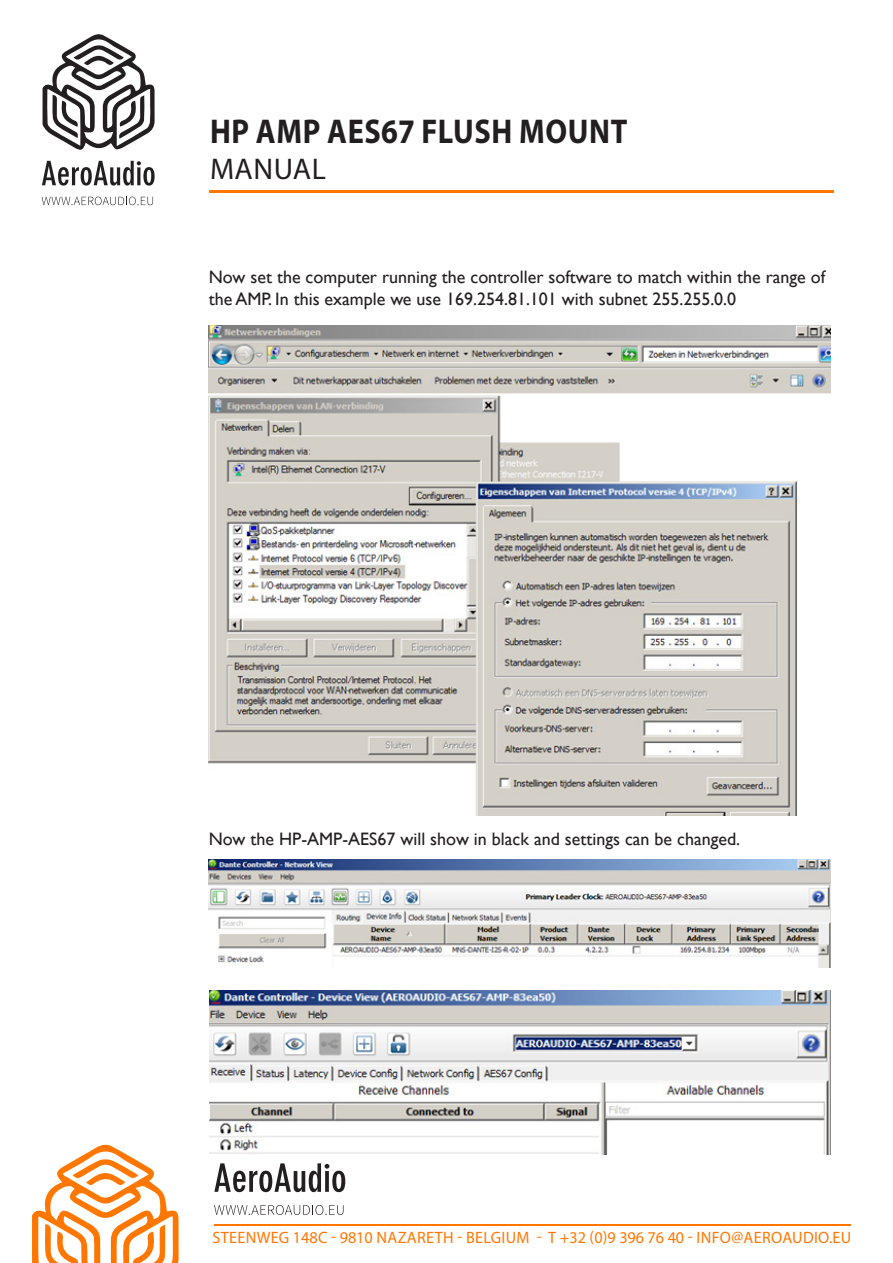
<style>
.page{position:relative;width:893px;height:1263px;background:#fff}
.page>*{position:absolute;margin:0;border:0;box-sizing:border-box;transform-origin:0 0}
.t1{font:700 34.5px "Myriad Pro";letter-spacing:.02em;color:#231f20;scale:.88 1}
.t2{font:30px "Myriad Pro";letter-spacing:.02em;color:#231f20}
.t3{font:18px/21.6px "Gill Sans";color:#231f20}
.t4{font:16.5px "Myriad Pro";letter-spacing:.02em;color:#f70}
</style>
<div class="page">
<hr style="left:209px;top:190px;width:624px;height:3px;background:#f70">
<svg style="left:43px;top:34px;width:112px;height:116px"></svg>
<svg style="left:42px;top:161px;width:113px;height:25px"></svg>
<svg style="left:42px;top:197px;width:111px;height:8px"></svg>
<hr style="left:214px;top:1224px;width:636px;height:1px;background:#f70">
<svg style="left:214px;top:1163px;width:131px;height:29px"></svg>
<svg style="left:214px;top:1205px;width:129px;height:10px"></svg>
<svg style="left:32px;top:1144px;width:147px;height:119px"></svg>
<img style="left:209px;top:325px;width:621px;height:490px">
<img style="left:209px;top:859px;width:621px;height:108px">
<img style="left:210px;top:991px;width:620px;height:163px">
<p class="t1" style="left:210px;top:109px;width:476px">HP AMP AES67 FLUSH MOUNT</p>
<p class="t2" style="left:210px;top:150px;width:117px">MANUAL</p>
<p class="t3" style="left:209px;top:266px;width:618px">Now set the computer running the controller software to match within the range of the AMP. In this example we use 169.254.81.101 with subnet 255.255.0.0</p>
<p class="t3" style="left:209px;top:827px;width:533px">Now the HP-AMP-AES67 will show in black and settings can be changed.</p>
<p class="t4" style="left:212px;top:1227px;width:640px">STEENWEG 148C - 9810 NAZARETH - BELGIUM - T +32 (0)9 396 76 40 - INFO@AEROAUDIO.EU</p>
</div>
